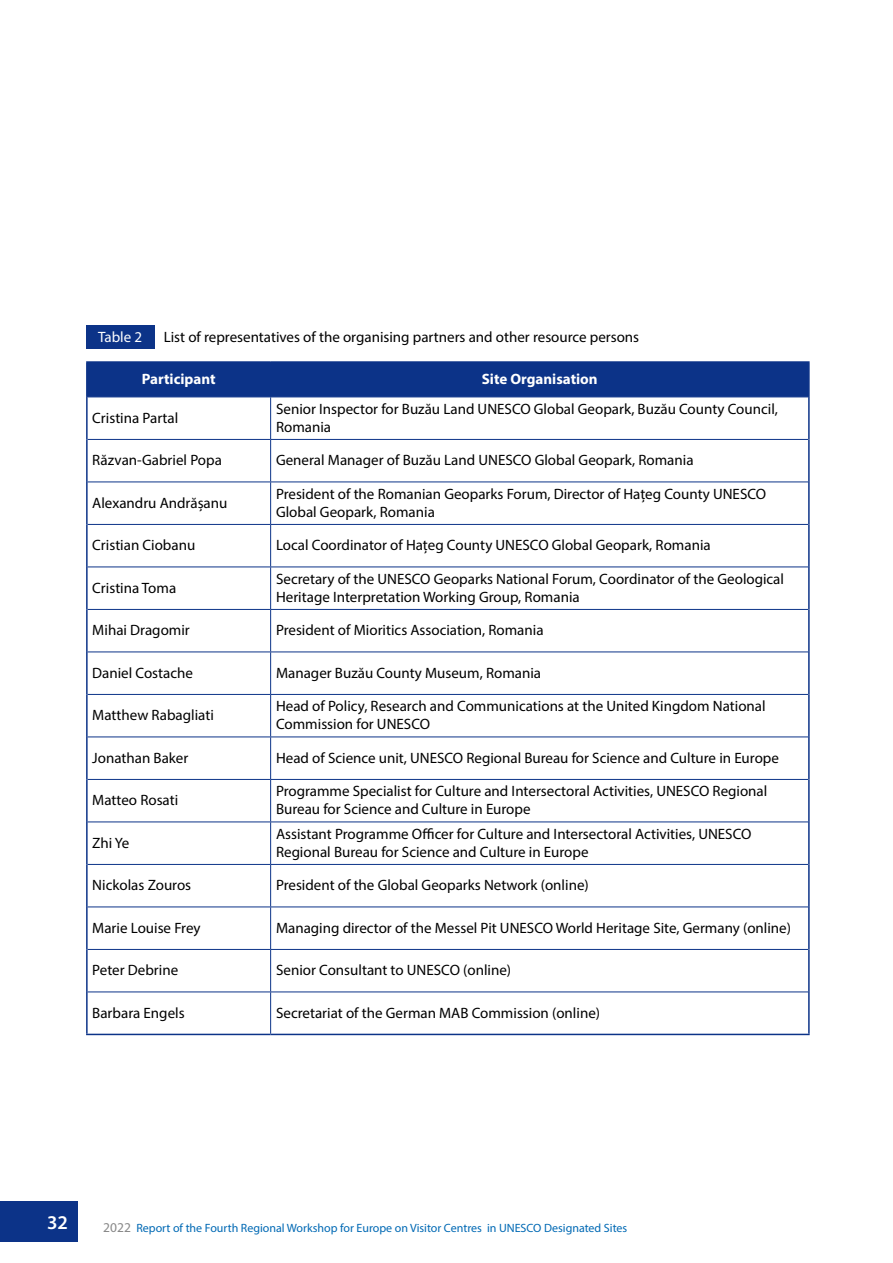
<style>
.page{position:relative;width:893px;height:1263px;background:#fff}
.page>*{position:absolute;margin:0;border:0;box-sizing:border-box;transform-origin:0 0}
.t1{font:600 19.5px "Myriad Pro";color:#fff}
.t2{font:15px/18px "Myriad Pro";color:#000}
.t3{font:700 15px "Myriad Pro";color:#fff}
.t4{font:15px "Myriad Pro";color:#fff}
.t5{font:12px "Myriad Pro";color:#0069b4}
.s1{font-size:13.5px;color:#888}
</style>
<div class="page">
<div style="left:0;top:1201px;width:78px;height:41px;background:#0c3388"></div>
<div style="left:88px;top:362px;width:720px;height:35px;background:#0c3388"></div>
<svg style="left:88px;top:398px;width:720px;height:636px"></svg>
<hr style="left:86px;top:361px;width:185px;height:1px;background:#0c3388">
<hr style="left:271px;top:361px;width:539px;height:1px;background:#0c3388">
<hr style="left:270px;top:362px;width:1px;height:35px;background:#0c3388">
<hr style="left:88px;top:397px;width:183px;height:1px;background:#0c3388">
<hr style="left:271px;top:397px;width:537px;height:1px;background:#0c3388">
<hr style="left:270px;top:397px;width:1px;height:42px;background:#0c3388">
<hr style="left:88px;top:439px;width:183px;height:1px;background:#0c3388">
<hr style="left:271px;top:439px;width:537px;height:1px;background:#0c3388">
<hr style="left:270px;top:440px;width:1px;height:41px;background:#0c3388">
<hr style="left:88px;top:481px;width:183px;height:1px;background:#0c3388">
<hr style="left:271px;top:481px;width:537px;height:1px;background:#0c3388">
<hr style="left:270px;top:482px;width:1px;height:42px;background:#0c3388">
<hr style="left:88px;top:524px;width:183px;height:1px;background:#0c3388">
<hr style="left:271px;top:524px;width:537px;height:1px;background:#0c3388">
<hr style="left:270px;top:525px;width:1px;height:41px;background:#0c3388">
<hr style="left:88px;top:566px;width:183px;height:1px;background:#0c3388">
<hr style="left:271px;top:566px;width:537px;height:1px;background:#0c3388">
<hr style="left:270px;top:567px;width:1px;height:42px;background:#0c3388">
<hr style="left:88px;top:609px;width:183px;height:1px;background:#0c3388">
<hr style="left:271px;top:609px;width:537px;height:1px;background:#0c3388">
<hr style="left:270px;top:610px;width:1px;height:41px;background:#0c3388">
<hr style="left:88px;top:651px;width:183px;height:1px;background:#0c3388">
<hr style="left:271px;top:651px;width:537px;height:1px;background:#0c3388">
<hr style="left:270px;top:652px;width:1px;height:42px;background:#0c3388">
<hr style="left:88px;top:694px;width:183px;height:1px;background:#0c3388">
<hr style="left:271px;top:694px;width:537px;height:1px;background:#0c3388">
<hr style="left:270px;top:695px;width:1px;height:41px;background:#0c3388">
<hr style="left:88px;top:736px;width:183px;height:1px;background:#0c3388">
<hr style="left:271px;top:736px;width:537px;height:1px;background:#0c3388">
<hr style="left:270px;top:737px;width:1px;height:42px;background:#0c3388">
<hr style="left:88px;top:779px;width:183px;height:1px;background:#0c3388">
<hr style="left:271px;top:779px;width:537px;height:1px;background:#0c3388">
<hr style="left:270px;top:780px;width:1px;height:41px;background:#0c3388">
<hr style="left:88px;top:821px;width:183px;height:1px;background:#0c3388">
<hr style="left:271px;top:821px;width:537px;height:1px;background:#0c3388">
<hr style="left:270px;top:822px;width:1px;height:42px;background:#0c3388">
<hr style="left:88px;top:864px;width:183px;height:1px;background:#0c3388">
<hr style="left:271px;top:864px;width:537px;height:1px;background:#0c3388">
<hr style="left:270px;top:865px;width:1px;height:41px;background:#0c3388">
<hr style="left:88px;top:906px;width:183px;height:1px;background:#0c3388">
<hr style="left:271px;top:906px;width:537px;height:1px;background:#0c3388">
<hr style="left:270px;top:907px;width:1px;height:42px;background:#0c3388">
<hr style="left:88px;top:949px;width:183px;height:1px;background:#0c3388">
<hr style="left:271px;top:949px;width:537px;height:1px;background:#0c3388">
<hr style="left:270px;top:950px;width:1px;height:41px;background:#0c3388">
<hr style="left:88px;top:991px;width:183px;height:1px;background:#0c3388">
<hr style="left:271px;top:991px;width:537px;height:1px;background:#0c3388">
<hr style="left:270px;top:992px;width:1px;height:42px;background:#0c3388">
<hr style="left:86px;top:362px;width:2px;height:35px;background:#0c3388">
<hr style="left:808px;top:362px;width:2px;height:35px;background:#0c3388">
<hr style="left:86px;top:397px;width:2px;height:42px;background:#0c3388">
<hr style="left:808px;top:397px;width:2px;height:42px;background:#0c3388">
<hr style="left:86px;top:439px;width:2px;height:43px;background:#0c3388">
<hr style="left:808px;top:439px;width:2px;height:43px;background:#0c3388">
<hr style="left:86px;top:482px;width:2px;height:42px;background:#0c3388">
<hr style="left:808px;top:482px;width:2px;height:42px;background:#0c3388">
<hr style="left:86px;top:524px;width:2px;height:43px;background:#0c3388">
<hr style="left:808px;top:524px;width:2px;height:43px;background:#0c3388">
<hr style="left:86px;top:567px;width:2px;height:42px;background:#0c3388">
<hr style="left:808px;top:567px;width:2px;height:42px;background:#0c3388">
<hr style="left:86px;top:609px;width:2px;height:43px;background:#0c3388">
<hr style="left:808px;top:609px;width:2px;height:43px;background:#0c3388">
<hr style="left:86px;top:652px;width:2px;height:42px;background:#0c3388">
<hr style="left:808px;top:652px;width:2px;height:42px;background:#0c3388">
<hr style="left:86px;top:694px;width:2px;height:43px;background:#0c3388">
<hr style="left:808px;top:694px;width:2px;height:43px;background:#0c3388">
<hr style="left:86px;top:737px;width:2px;height:42px;background:#0c3388">
<hr style="left:808px;top:737px;width:2px;height:42px;background:#0c3388">
<hr style="left:86px;top:779px;width:2px;height:43px;background:#0c3388">
<hr style="left:808px;top:779px;width:2px;height:43px;background:#0c3388">
<hr style="left:86px;top:822px;width:2px;height:42px;background:#0c3388">
<hr style="left:808px;top:822px;width:2px;height:42px;background:#0c3388">
<hr style="left:86px;top:864px;width:2px;height:43px;background:#0c3388">
<hr style="left:808px;top:864px;width:2px;height:43px;background:#0c3388">
<hr style="left:86px;top:907px;width:2px;height:42px;background:#0c3388">
<hr style="left:808px;top:907px;width:2px;height:42px;background:#0c3388">
<hr style="left:86px;top:949px;width:2px;height:43px;background:#0c3388">
<hr style="left:808px;top:949px;width:2px;height:43px;background:#0c3388">
<hr style="left:86px;top:992px;width:2px;height:42px;background:#0c3388">
<hr style="left:808px;top:992px;width:2px;height:42px;background:#0c3388">
<hr style="left:86px;top:1034px;width:185px;height:1px;background:#0c3388">
<hr style="left:271px;top:1034px;width:539px;height:1px;background:#0c3388">
<div style="left:86px;top:325px;width:68px;height:24px;background:#0c3388"></div>
<p class="t4" style="left:98px;top:328px;width:46px">Table 2</p>
<p class="t2" style="left:164px;top:328px;width:477px">List of representatives of the organising partners and other resource persons</p>
<p class="t3" style="left:142px;top:369px;width:75px">Participant</p>
<p class="t3" style="left:482px;top:369px;width:117px">Site Organisation</p>
<p class="t2" style="left:92px;top:408px;width:88px">Cristina Partal</p>
<p class="t2" style="left:276px;top:399px;width:503px">Senior Inspector for Buzău Land UNESCO Global Geopark, Buzău County Council,<br>Romania</p>
<p class="t2" style="left:92px;top:451px;width:131px">Răzvan-Gabriel Popa</p>
<p class="t2" style="left:276px;top:451px;width:419px">General Manager of Buzău Land UNESCO Global Geopark, Romania</p>
<p class="t2" style="left:92px;top:493px;width:137px">Alexandru Andrășanu</p>
<p class="t2" style="left:276px;top:484px;width:492px">President of the Romanian Geoparks Forum, Director of Hațeg County UNESCO<br>Global Geopark, Romania</p>
<p class="t2" style="left:92px;top:536px;width:105px">Cristian Ciobanu</p>
<p class="t2" style="left:276px;top:536px;width:436px">Local Coordinator of Hațeg County UNESCO Global Geopark, Romania</p>
<p class="t2" style="left:92px;top:578px;width:86px">Cristina Toma</p>
<p class="t2" style="left:276px;top:569px;width:509px">Secretary of the UNESCO Geoparks National Forum, Coordinator of the Geological<br>Heritage Interpretation Working Group, Romania</p>
<p class="t2" style="left:92px;top:621px;width:99px">Mihai Dragomir</p>
<p class="t2" style="left:276px;top:621px;width:269px">President of Mioritics Association, Romania</p>
<p class="t2" style="left:92px;top:663px;width:102px">Daniel Costache</p>
<p class="t2" style="left:276px;top:663px;width:267px">Manager Buzău County Museum, Romania</p>
<p class="t2" style="left:92px;top:706px;width:123px">Matthew Rabagliati</p>
<p class="t2" style="left:276px;top:697px;width:491px">Head of Policy, Research and Communications at the United Kingdom National<br>Commission for UNESCO</p>
<p class="t2" style="left:92px;top:748px;width:98px">Jonathan Baker</p>
<p class="t2" style="left:276px;top:748px;width:504px">Head of Science unit, UNESCO Regional Bureau for Science and Culture in Europe</p>
<p class="t2" style="left:92px;top:791px;width:88px">Matteo Rosati</p>
<p class="t2" style="left:276px;top:782px;width:493px">Programme Specialist for Culture and Intersectoral Activities, UNESCO Regional<br>Bureau for Science and Culture in Europe</p>
<p class="t2" style="left:92px;top:833px;width:39px">Zhi Ye</p>
<p class="t2" style="left:276px;top:824px;width:477px">Assistant Programme Officer for Culture and Intersectoral Activities, UNESCO<br>Regional Bureau for Science and Culture in Europe</p>
<p class="t2" style="left:92px;top:876px;width:100px">Nickolas Zouros</p>
<p class="t2" style="left:276px;top:876px;width:314px">President of the Global Geoparks Network (online)</p>
<p class="t2" style="left:92px;top:918px;width:110px">Marie Louise Frey</p>
<p class="t2" style="left:276px;top:918px;width:516px">Managing director of the Messel Pit UNESCO World Heritage Site, Germany (online)</p>
<p class="t2" style="left:92px;top:961px;width:88px">Peter Debrine</p>
<p class="t2" style="left:276px;top:961px;width:237px">Senior Consultant to UNESCO (online)</p>
<p class="t2" style="left:92px;top:1003px;width:94px">Barbara Engels</p>
<p class="t2" style="left:276px;top:1003px;width:326px">Secretariat of the German MAB Commission (online)</p>
<h1 class="t1" style="left:47px;top:1210px;width:22px">32</h1>
<p class="t5" style="left:103px;top:1220px;width:526px"><span class="s1">2022</span> Report of the Fourth Regional Workshop for Europe on Visitor Centres in UNESCO Designated Sites</p>
</div>
